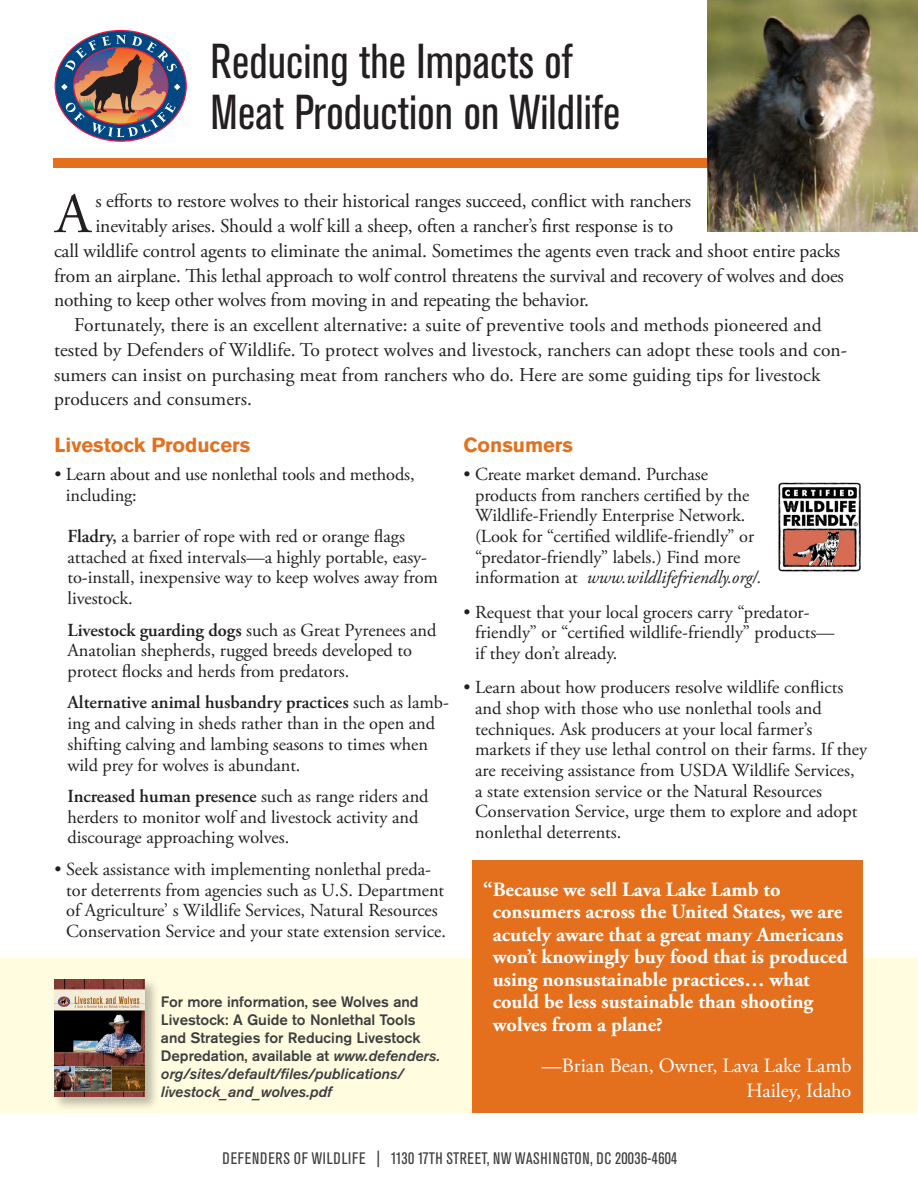
<style>
.page{position:relative;width:918px;height:1188px;background:#fff}
.page>*{position:absolute;margin:0;border:0;box-sizing:border-box;transform-origin:0 0}
.t1{font:56.85px "Adobe Garamond Pro";color:#231f20}
.t2{font:condensed 48.6px/50.7px "Akzidenz Grotesk Std";letter-spacing:.005em;color:#231f20}
.t3{font:700 20.25px/22.5px "Adobe Garamond Pro";color:#fff}
.t4{font:20.25px "Adobe Garamond Pro";color:#fff}
.t5{font:700 20.25px "Akzidenz Grotesk Std";color:#e4701e}
.t6{font:19.5px/24.8px "Adobe Garamond Pro";letter-spacing:-.01em;color:#231f20}
.t7{font:18.3px/20.7px "Adobe Garamond Pro";color:#231f20}
.t8{font:condensed 16.5px "Akzidenz Grotesk Std";letter-spacing:.04em;color:#3e3e3f}
.t9{font:500 15px/18px "Akzidenz Grotesk Std";color:#3e3e3f}
.s1{font-weight:600}
.s2{font-style:italic}
</style>
<div class="page">
<div style="left:0;top:959px;width:918px;height:154px;background:#fffce0"></div>
<div style="left:54px;top:158px;width:810px;height:10px;background:#e4701e"></div>
<svg style="left:55px;top:31px;width:131px;height:110px"></svg>
<svg style="left:61px;top:35px;width:119px;height:102px;background:#7b717d"></svg>
<div style="left:472px;top:861px;width:391px;height:252px;background:#e4701e"></div>
<img style="left:778px;top:482px;width:83px;height:90px">
<div style="left:52px;top:978px;width:107px;height:134px;background:#231f20;opacity:.3"></div>
<img style="left:54px;top:979px;width:91px;height:117px">
<img style="left:707px;top:0;width:211px;height:231px">
<p class="t2" style="left:211px;top:37px;width:411px">Reducing the Impacts of<br>Meat Production on Wildlife</p>
<p class="t1" style="left:55px;top:180px;width:37px">A</p>
<p class="t6" style="left:95px;top:189px;width:597px">s efforts to restore wolves to their historical ranges succeed, conflict with ranchers</p>
<p class="t6" style="left:95px;top:214px;width:579px">inevitably arises. Should a wolf kill a sheep, often a rancher’s first response is to</p>
<p class="t6" style="left:54px;top:239px;width:788px">call wildlife control agents to eliminate the animal. Sometimes the agents even track and shoot entire packs</p>
<p class="t6" style="left:54px;top:264px;width:791px">from an airplane. This lethal approach to wolf control threatens the survival and recovery of wolves and does</p>
<p class="t6" style="left:54px;top:288px;width:536px">nothing to keep other wolves from moving in and repeating the behavior.</p>
<p class="t6" style="left:54px;top:313px;width:795px;text-indent:20px">Fortunately, there is an excellent alternative: a suite of preventive tools and methods pioneered and tested by Defenders of Wildlife. To protect wolves and livestock, ranchers can adopt these tools and con&shy;sumers can insist on purchasing meat from ranchers who do. Here are some guiding tips for livestock producers and consumers.</p>
<p class="t5" style="left:55px;top:434px;width:197px">Livestock Producers</p>
<p class="t7" style="left:66px;top:464px;width:350px;text-indent:-11px">• Learn about and use nonlethal tools and methods, including:</p>
<p class="t7" style="left:68px;top:526px;width:372px"><span class="s1">Fladry,</span> a barrier of rope with red or orange flags attached at fixed intervals—a highly portable, easy&shy;to-install, inexpensive way to keep wolves away from livestock.</p>
<p class="t7" style="left:68px;top:620px;width:371px"><span class="s1">Livestock guarding dogs</span> such as Great Pyrenees and<br>Anatolian shepherds, rugged breeds developed to protect flocks and herds from predators.</p>
<p class="t7" style="left:68px;top:693px;width:383px"><span class="s1">Alternative animal husbandry practices</span> such as lamb&shy;ing and calving in sheds rather than in the open and shifting calving and lambing seasons to times when wild prey for wolves is abundant.</p>
<p class="t7" style="left:68px;top:787px;width:363px"><span class="s1">Increased human presence</span> such as range riders and herders to monitor wolf and livestock activity and discourage approaching wolves.</p>
<p class="t7" style="left:66px;top:859px;width:381px;text-indent:-12px">• Seek assistance with implementing nonlethal preda&shy;tor deterrents from agencies such as U.S. Department of Agriculture’ s Wildlife Services, Natural Resources Conservation Service and your state extension service.</p>
<p class="t5" style="left:463px;top:434px;width:111px">Consumers</p>
<p class="t7" style="left:475px;top:464px;width:288px;text-indent:-12px">• Create market demand. Purchase products from ranchers certified by the Wildlife-Friendly Enterprise Network. (Look for “certified wildlife-friendly” or “predator-friendly” labels.) Find more information at <span class="s2">www.wildlifefriendly.org/.</span></p>
<p class="t7" style="left:475px;top:602px;width:361px;text-indent:-12px">• Request that your local grocers carry “predator&shy;friendly” or “certified wildlife-friendly” products— if they don’t already.</p>
<p class="t7" style="left:475px;top:678px;width:394px;text-indent:-12px">• Learn about how producers resolve wildlife conflicts and shop with those who use nonlethal tools and techniques. Ask producers at your local farmer’s markets if they use lethal control on their farms. If they are receiving assistance from USDA Wildlife Services,<br>a state extension service or the Natural Resources Conservation Service, urge them to explore and adopt nonlethal deterrents.</p>
<p class="t3" style="left:493px;top:878px;width:356px;text-indent:-10px">“Because we sell Lava Lake Lamb to consumers across the United States, we are acutely aware that a great many Americans won’t knowingly buy food that is produced using nonsustainable practices… what could be less sustainable than shooting wolves from a plane?</p>
<p class="t4" style="left:542px;top:1053px;width:311px">—Brian Bean, Owner, Lava Lake Lamb</p>
<p class="t4" style="left:746px;top:1078px;width:107px">Hailey, Idaho</p>
<p class="t9" style="left:161px;top:992px;width:281px">For more information, see Wolves and Livestock: A Guide to Nonlethal Tools and Strategies for Reducing Livestock Depredation, available at <span class="s2">www.defenders. org/sites/default/files/publications/ livestock_and_wolves.pdf</span></p>
<p class="t8" style="left:223px;top:1149px;width:456px">DEFENDERS OF WILDLIFE | 1130 17TH STREET, NW WASHINGTON, DC 20036-4604</p>
</div>
